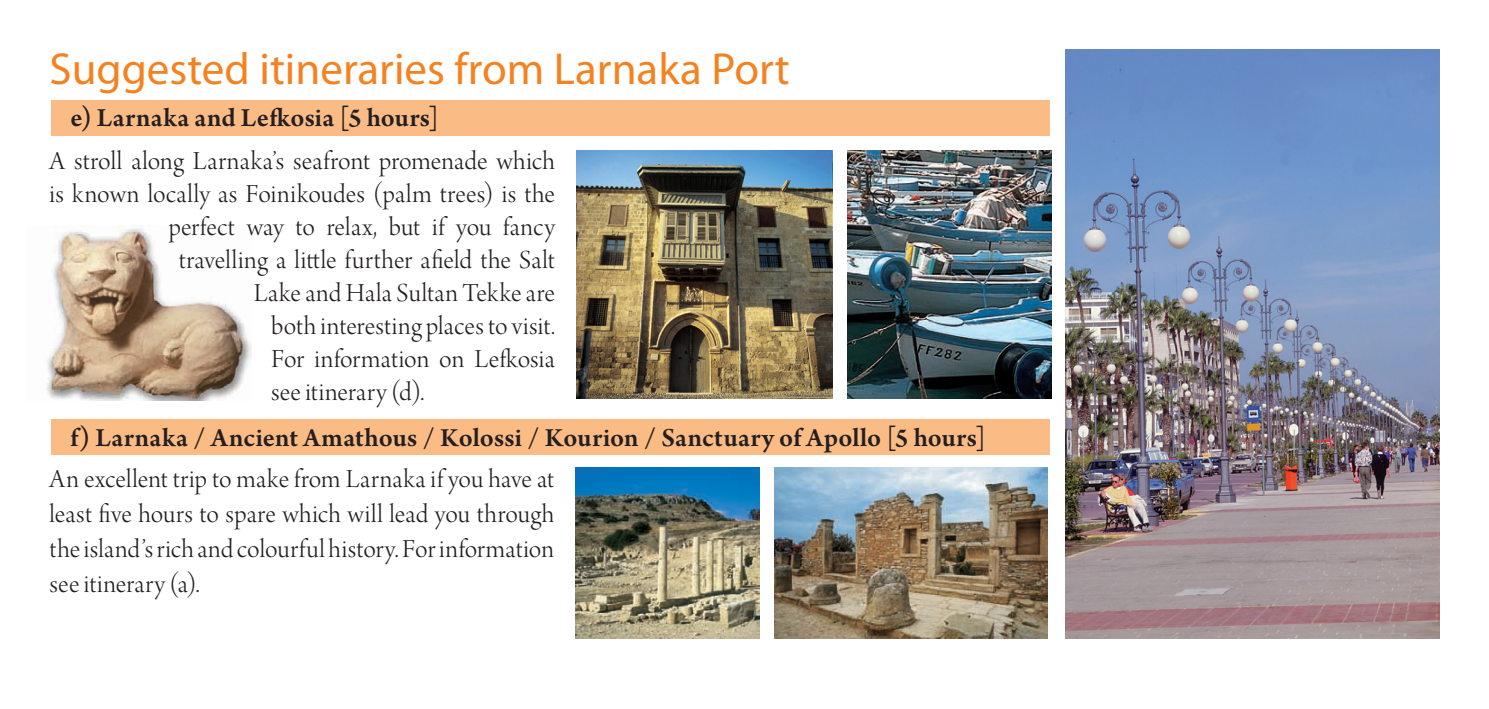
<style>
.page{position:relative;width:1489px;height:709px;background:#fff}
.page>*{position:absolute;margin:0;border:0;box-sizing:border-box;transform-origin:0 0}
.t1{font:45px "Myriad Pro";color:#f58220}
.t2{font:27.5px/35px "Arno Pro Light Display";letter-spacing:.01em;color:#231f20;text-align:justify}
.t3{font:600 27.5px "Arno Pro";letter-spacing:.015em;color:#231f20}
</style>
<div class="page">
<img style="left:47px;top:225px;width:205px;height:175px">
<div style="left:51px;top:100px;width:998px;height:35px;background:#fbbb85"></div>
<div style="left:51px;top:420px;width:998px;height:35px;background:#fbbb85"></div>
<img style="left:1065px;top:50px;width:374px;height:588px">
<img style="left:847px;top:150px;width:204px;height:248px">
<img style="left:774px;top:468px;width:273px;height:170px">
<img style="left:576px;top:150px;width:256px;height:248px">
<img style="left:575px;top:468px;width:184px;height:170px">
<p class="t1" style="left:50px;top:41px;width:741px">Suggested itineraries from Larnaka Port</p>
<p class="t3" style="left:71px;top:102px;width:370px">e) Larnaka and Lefkosia [5 hours]</p>
<p class="t2" style="left:50px;top:145px;width:507px">A stroll along Larnaka’s seafront promenade which</p>
<p class="t2" style="left:50px;top:178px;width:507px">is known locally as Foinikoudes (palm trees) is the</p>
<p class="t2" style="left:169px;top:211px;width:388px">perfect way to relax, but if you fancy</p>
<p class="t2" style="left:179px;top:244px;width:377px">travelling a little further afield the Salt</p>
<p class="t2" style="left:254px;top:277px;width:303px">Lake and Hala Sultan Tekke are</p>
<p class="t2" style="left:271px;top:310px;width:285px">both interesting places to visit.</p>
<p class="t2" style="left:271px;top:343px;width:285px">For information on Lefkosia</p>
<p class="t2" style="left:271px;top:376px;width:155px">see itinerary (d).</p>
<p class="t3" style="left:71px;top:422px;width:916px">f) Larnaka / Ancient Amathous / Kolossi / Kourion / Sanctuary of Apollo [5 hours]</p>
<p class="t2" style="left:50px;top:463px;width:506px">An excellent trip to make from Larnaka if you have at least five hours to spare which will lead you through the island’s rich and colourful history. For information see itinerary (a).</p>
</div>
